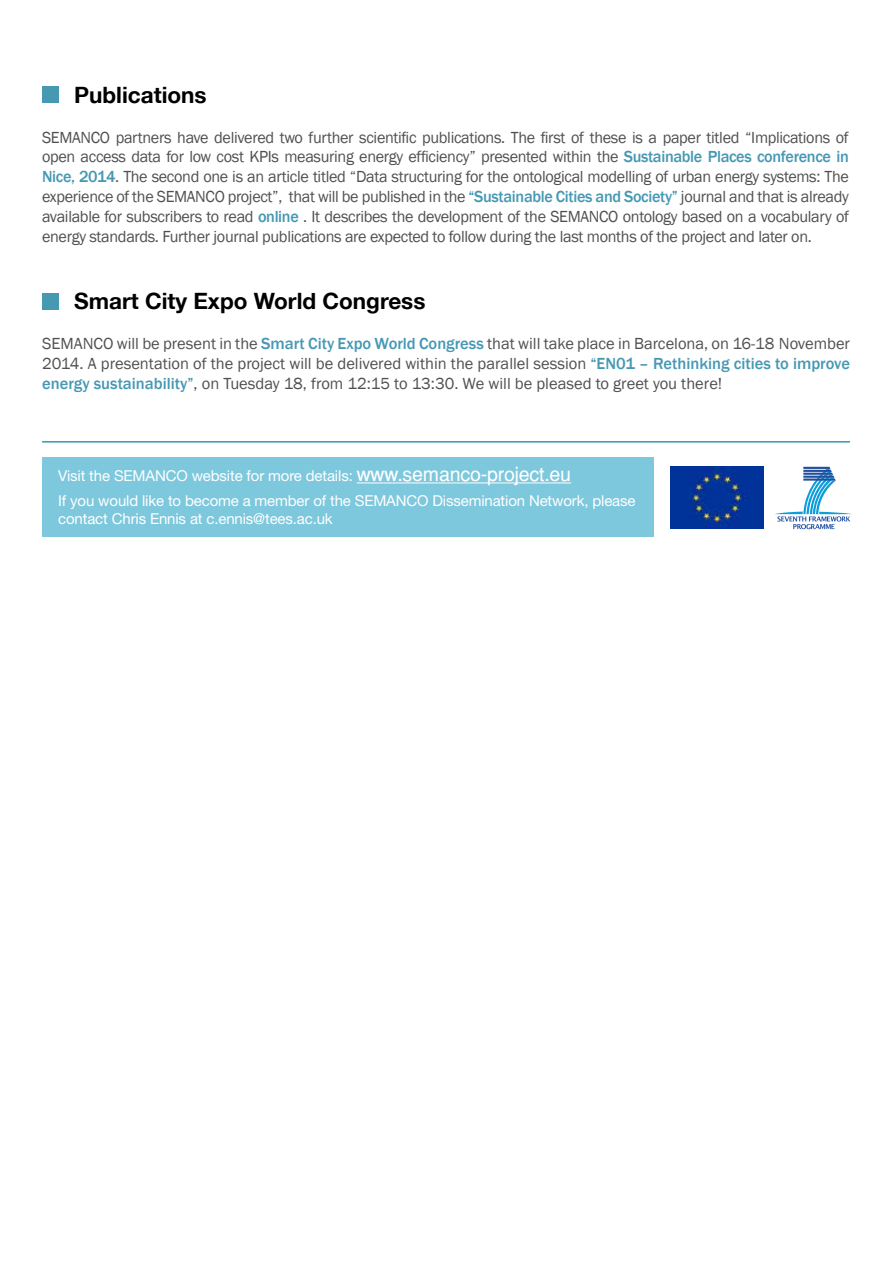
<style>
.page{position:relative;width:893px;height:1263px;background:#fff}
.page>*{position:absolute;margin:0;border:0;box-sizing:border-box;transform-origin:0 0}
.t1{font:700 22.5px "Helvetica 75";color:#000}
.t2{font:16.5px/19.8px "Franklin Gothic";letter-spacing:-.02em;color:#505050;text-align:justify}
.t3{font:15px/24.2px "Helvetica Neue";letter-spacing:-.01em;color:#fff}
.s1{font-weight:500;color:#4698b3}
.s2{font-family:"Helvetica";font-size:19.5px}
</style>
<div class="page">
<div style="left:42px;top:86px;width:16px;height:17px;background:#4698b3"></div>
<div style="left:42px;top:457px;width:611px;height:79px;background:#7dc8dd"></div>
<hr style="left:357px;top:482px;width:214px;height:1px;background:#fff">
<img style="left:670px;top:467px;width:93px;height:62px">
<svg style="left:775px;top:467px;width:77px;height:62px"></svg>
<hr style="left:42px;top:441px;width:808px;height:2px;background:#3298b3">
<div style="left:42px;top:293px;width:16px;height:16px;background:#4698b3"></div>
<h1 class="t1" style="left:74px;top:81px;width:134px">Publications</h1>
<p class="t2" style="left:42px;top:128px;width:808px">SEMANCO partners have delivered two further scientific publications. The first of these is a paper titled “Implications of open access data for low cost KPIs measuring energy efficiency” presented within the <span class="s1">Sustainable Places conference in Nice, 2014</span>. The second one is an article titled “Data structuring for the ontological modelling of urban energy systems: The experience of the SEMANCO project”, that will be published in the <span class="s1">“Sustainable Cities and Society”</span> journal and that is already available for subscribers to read <span class="s1">online</span> . It describes the development of the SEMANCO ontology based on a vocabulary of energy standards. Further journal publications are expected to follow during the last months of the project and later on.</p>
<h1 class="t1" style="left:74px;top:287px;width:353px">Smart City Expo World Congress</h1>
<p class="t2" style="left:42px;top:334px;width:809px">SEMANCO will be present in the <span class="s1">Smart City Expo World Congress</span> that will take place in Barcelona, on 16-18 November 2014. A presentation of the project will be delivered within the parallel session <span class="s1">“EN01 – Rethinking cities to improve energy sustainability”</span>, on Tuesday 18, from 12:15 to 13:30. We will be pleased to greet you there!</p>
<p class="t3" style="left:58px;top:464px;width:579px">Visit the SEMANCO website for more details: <span class="s2">www.semanco-project.eu<br></span>If you would like to become a member of the SEMANCO Dissemination Network, please</p>
<p class="t3" style="left:58px;top:506px;width:276px">contact Chris Ennis at c.ennis@tees.ac.uk</p>
</div>
